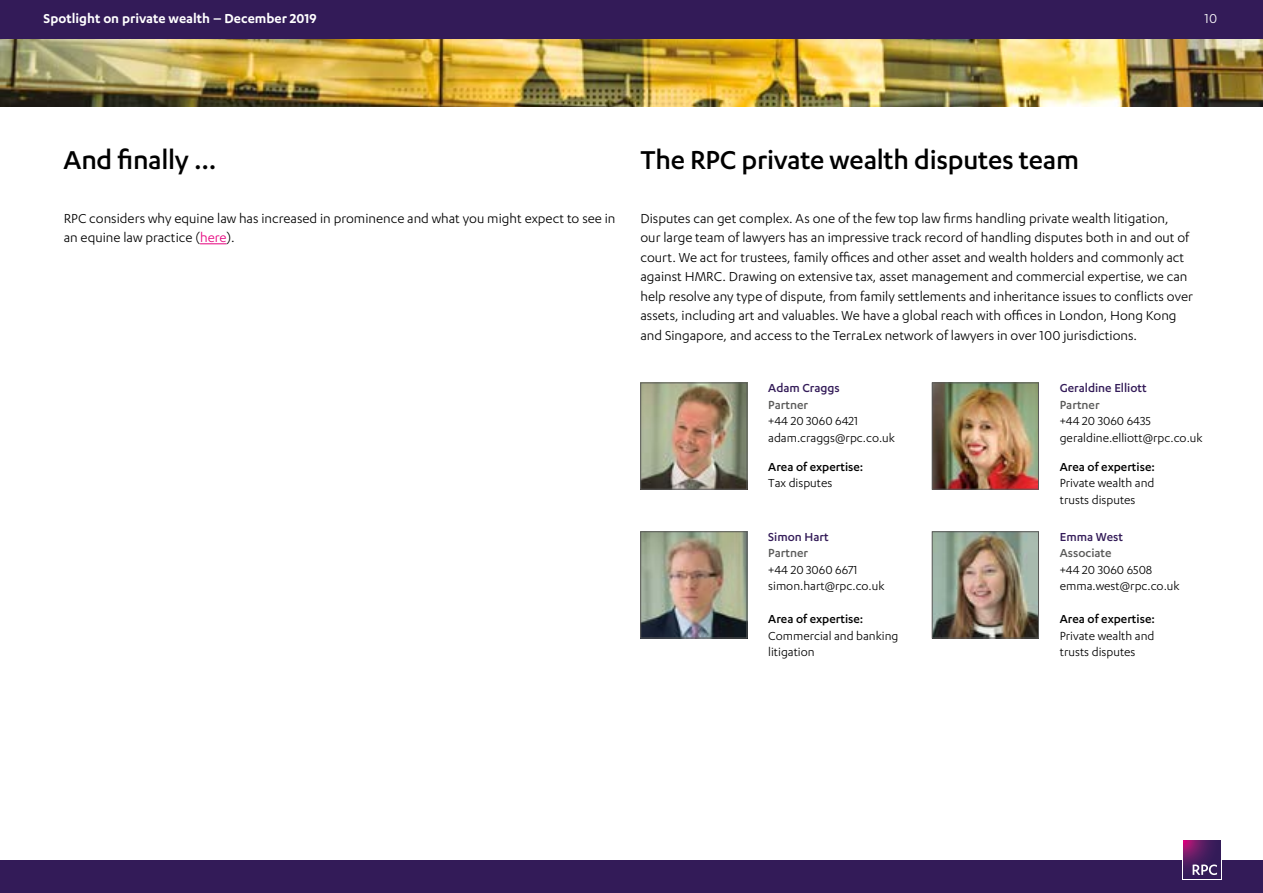
<style>
.page{position:relative;width:1263px;height:893px;background:#fff}
.page>*{position:absolute;margin:0;border:0;box-sizing:border-box;transform-origin:0 0}
.t1{font:500 30px "Karbon";letter-spacing:-.01em;color:#000}
.t2{font:15px/19.5px "Karbon";color:#000}
.t3{font:600 15px "Karbon";color:#fff}
.t4{font:15px "Karbon";color:#fff}
.t5{font:13.5px/16.5px "Karbon";color:#000}
.t6{font:500 13.5px "Karbon";color:#000}
.t7{font:500 13.5px "Karbon";color:#331b58}
.t8{font:500 13.5px "Karbon";color:#5a5a59}
.s1{color:#e6007d}
</style>
<div class="page">
<div style="left:0;top:860px;width:1263px;height:33px;background:#331b58"></div>
<svg style="left:1182px;top:840px;width:39px;height:39px"></svg>
<svg style="left:1183px;top:841px;width:38px;height:38px"></svg>
<svg style="left:1192px;top:864px;width:25px;height:11px"></svg>
<img style="left:0;top:38px;width:1263px;height:68px">
<div style="left:0;top:0;width:1263px;height:38px;background:#331b58"></div>
<svg style="left:200px;top:244px;width:27px;height:1px"></svg>
<img style="left:934px;top:533px;width:103px;height:103px">
<div style="left:932px;top:531px;width:107px;height:107px;border:1px solid #5a5a59"></div>
<img style="left:934px;top:385px;width:103px;height:102px">
<div style="left:932px;top:383px;width:107px;height:106px;border:1px solid #5a5a59"></div>
<img style="left:642px;top:385px;width:103px;height:102px">
<div style="left:640px;top:383px;width:107px;height:106px;border:1px solid #5a5a59"></div>
<img style="left:642px;top:533px;width:103px;height:103px">
<div style="left:640px;top:531px;width:107px;height:107px;border:1px solid #5a5a59"></div>
<p class="t3" style="left:44px;top:10px;width:274px">Spotlight on private wealth – December 2019</p>
<p class="t4" style="left:1204px;top:10px;width:14px">10</p>
<h1 class="t1" style="left:64px;top:143px;width:154px">And finally ...</h1>
<p class="t2" style="left:64px;top:208px;width:553px">RPC considers why equine law has increased in prominence and what you might expect to see in an equine law practice (<span class="s1">here</span>).</p>
<h1 class="t1" style="left:640px;top:143px;width:440px">The RPC private wealth disputes team</h1>
<p class="t2" style="left:640px;top:208px;width:554px">Disputes can get complex. As one of the few top law firms handling private wealth litigation,<br>our large team of lawyers has an impressive track record of handling disputes both in and out of court. We act for trustees, family offices and other asset and wealth holders and commonly act against HMRC. Drawing on extensive tax, asset management and commercial expertise, we can help resolve any type of dispute, from family settlements and inheritance issues to conflicts over assets, including art and valuables. We have a global reach with offices in London, Hong Kong and Singapore, and access to the TerraLex network of lawyers in over 100 jurisdictions.</p>
<p class="t7" style="left:768px;top:380px;width:73px">Adam Craggs</p>
<p class="t8" style="left:768px;top:397px;width:41px">Partner</p>
<p class="t5" style="left:768px;top:412px;width:128px">+44 20 3060 6421 adam.craggs@rpc.co.uk</p>
<p class="t6" style="left:768px;top:459px;width:97px">Area of expertise:</p>
<p class="t5" style="left:768px;top:475px;width:66px">Tax disputes</p>
<p class="t7" style="left:768px;top:529px;width:62px">Simon Hart</p>
<p class="t8" style="left:768px;top:546px;width:41px">Partner</p>
<p class="t5" style="left:768px;top:561px;width:118px">+44 20 3060 6671 simon.hart@rpc.co.uk</p>
<p class="t6" style="left:768px;top:612px;width:97px">Area of expertise:</p>
<p class="t5" style="left:768px;top:627px;width:132px">Commercial and banking litigation</p>
<p class="t7" style="left:1060px;top:380px;width:89px">Geraldine Elliott</p>
<p class="t8" style="left:1060px;top:397px;width:41px">Partner</p>
<p class="t5" style="left:1060px;top:412px;width:144px">+44 20 3060 6435 geraldine.elliott@rpc.co.uk</p>
<p class="t6" style="left:1060px;top:459px;width:97px">Area of expertise:</p>
<p class="t5" style="left:1060px;top:475px;width:96px">Private wealth and trusts disputes</p>
<p class="t7" style="left:1060px;top:529px;width:65px">Emma West</p>
<p class="t8" style="left:1060px;top:546px;width:53px">Associate</p>
<p class="t5" style="left:1060px;top:561px;width:121px">+44 20 3060 6508 emma.west@rpc.co.uk</p>
<p class="t6" style="left:1060px;top:612px;width:97px">Area of expertise:</p>
<p class="t5" style="left:1060px;top:627px;width:96px">Private wealth and trusts disputes</p>
</div>
